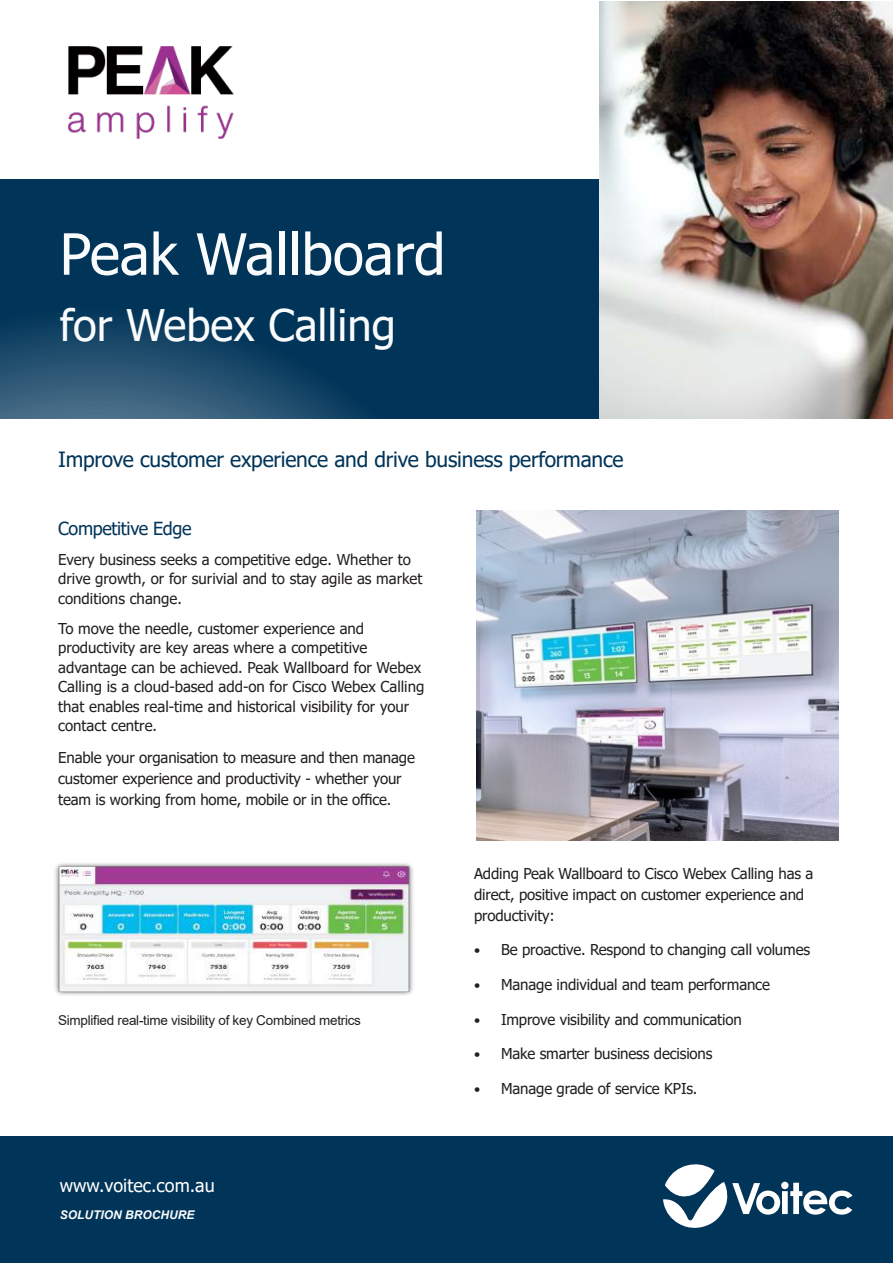
<style>
.page{position:relative;width:893px;height:1263px;background:#fff}
.page>*{position:absolute;margin:0;border:0;box-sizing:border-box;transform-origin:0 0}
.t1{font:57px "Tahoma";color:#fafbfc}
.t2{font:43.5px "Tahoma";color:#fafbfc}
.t3{font:21px "Tahoma";letter-spacing:-.01em;color:#003458}
.t4{font:18px "Tahoma";color:#fff}
.t5{font:18px "Tahoma";letter-spacing:-.02em;color:#003458}
.t6{font:15px/19.5px "Tahoma";letter-spacing:-.01em;color:#231f20}
.t7{font:13.5px "Arial";letter-spacing:-.02em;color:#231f20}
.t8{font:italic 700 12px "Arial";color:#fafbfc}
.s1{font-size:13.5px}
</style>
<div class="page">
<div style="left:0;top:180px;width:600px;height:239px;background:#003458"></div>
<svg style="left:0;top:321px;width:360px;height:98px"></svg>
<div style="left:0;top:1136px;width:893px;height:127px;background:#003458"></div>
<img style="left:68px;top:47px;width:166px;height:92px">
<svg style="left:663px;top:1164px;width:189px;height:64px"></svg>
<img style="left:600px;top:2px;width:293px;height:416px">
<img style="left:55px;top:863px;width:358px;height:132px">
<img style="left:476px;top:510px;width:363px;height:331px">
<h1 class="t1" style="left:60px;top:231px;width:387px">Peak Wallboard</h1>
<h2 class="t2" style="left:60px;top:308px;width:338px">for Webex Calling</h2>
<h3 class="t3" style="left:58px;top:451px;width:567px">Improve customer experience and drive business performance</h3>
<p class="t5" style="left:58px;top:521px;width:135px">Competitive Edge</p>
<p class="t6" style="left:58px;top:551px;width:366px">Every business seeks a competitive edge. Whether to drive growth, or for surivial and to stay agile as market conditions change.</p>
<p class="t6" style="left:58px;top:620px;width:368px">To move the needle, customer experience and productivity are key areas where a competitive advantage can be achieved. Peak Wallboard for Webex Calling is a cloud-based add-on for Cisco Webex Calling that enables real-time and historical visibility for your contact centre.</p>
<p class="t6" style="left:58px;top:748px;width:358px;line-height:21px">Enable your organisation to measure and then manage customer experience and productivity - whether your team is working from home, mobile or in the office.</p>
<p class="t7" style="left:58px;top:1011px;width:304px">Simplified real-time visibility of key Combined metrics</p>
<p class="t4" style="left:60px;top:1178px;width:157px">www.voitec.com.au</p>
<p class="t8" style="left:60px;top:1208px;width:136px">SOLUTION BROCHURE</p>
<p class="t6" style="left:474px;top:864px;width:341px;line-height:21px">Adding Peak Wallboard to Cisco Webex Calling has a direct, positive impact on customer experience and productivity:</p>
<p class="t6" style="left:474px;top:941px;width:337px"><span class="s1">•</span> Be proactive. Respond to changing call volumes</p>
<p class="t6" style="left:474px;top:976px;width:297px"><span class="s1">•</span> Manage individual and team performance</p>
<p class="t6" style="left:474px;top:1010px;width:269px"><span class="s1">•</span> Improve visibility and communication</p>
<p class="t6" style="left:474px;top:1045px;width:240px"><span class="s1">•</span> Make smarter business decisions</p>
<p class="t6" style="left:474px;top:1079px;width:225px"><span class="s1">•</span> Manage grade of service KPIs.</p>
</div>
